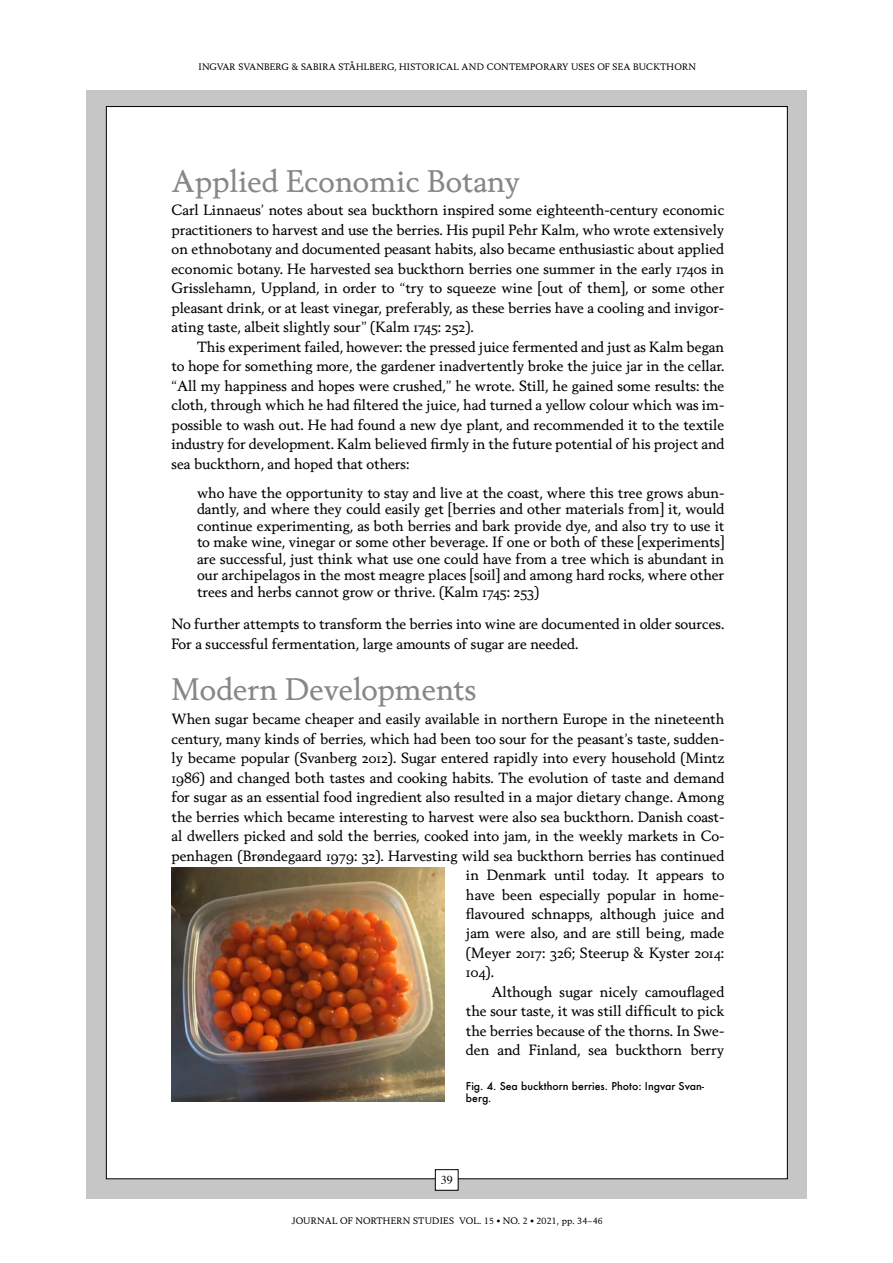
<style>
.page{position:relative;width:893px;height:1263px;background:#fff}
.page>*{position:absolute;margin:0;border:0;box-sizing:border-box;transform-origin:0 0}
.t1{font:30px "Berling Nova Text";color:#878787}
.t2{font:14.25px/19.5px "Berling Nova Text Regular Os F";color:#000;text-align:justify}
.t3{font:12px "Times";color:#000}
.t4{font:500 10.5px/12.6px "Futura";color:#000}
.t5{font:9px "Berling Nova Text Regular T";letter-spacing:.025em;color:#000}
</style>
<div class="page">
<div style="left:86px;top:91px;width:721px;height:1108px;background:#c6c6c6"></div>
<div style="left:106px;top:107px;width:681px;height:1072px;background:#fff"></div>
<div style="left:435px;top:1170px;width:23px;height:20px;background:#fff"></div>
<div style="left:435px;top:1169px;width:23px;height:21px;border:1px solid #000"></div>
<img style="left:171px;top:867px;width:274px;height:234px">
<p class="t5" style="left:199px;top:61px;width:499px">INGVAR SVANBERG &amp; SABIRA STÅHLBERG, HISTORICAL AND CONTEMPORARY USES OF SEA BUCKTHORN</p>
<h1 class="t1" style="left:171px;top:162px;width:350px">Applied Economic Botany</h1>
<p class="t2" style="left:171px;top:200px;width:554px">Carl Linnaeus’ notes about sea buckthorn inspired some eighteenth-century economic practitioners to harvest and use the berries. His pupil Pehr Kalm, who wrote extensively on ethnobotany and documented peasant habits, also became enthusiastic about applied economic botany. He harvested sea buckthorn berries one summer in the early 1740s in Grisslehamn, Uppland, in order to “try to squeeze wine [out of them], or some other pleasant drink, or at least vinegar, preferably, as these berries have a cooling and invigor&shy;ating taste, albeit slightly sour” (Kalm 1745: 252).</p>
<p class="t2" style="left:171px;top:337px;width:554px;text-indent:26px">This experiment failed, however: the pressed juice fermented and just as Kalm began to hope for something more, the gardener inadvertently broke the juice jar in the cellar. “All my happiness and hopes were crushed,” he wrote. Still, he gained some results: the cloth, through which he had filtered the juice, had turned a yellow colour which was im&shy;possible to wash out. He had found a new dye plant, and recommended it to the textile industry for development. Kalm believed firmly in the future potential of his project and sea buckthorn, and hoped that others:</p>
<p class="t2" style="left:197px;top:484px;width:529px;line-height:16.5px">who have the opportunity to stay and live at the coast, where this tree grows abun&shy;dantly, and where they could easily get [berries and other materials from] it, would continue experimenting, as both berries and bark provide dye, and also try to use it to make wine, vinegar or some other beverage. If one or both of these [experiments] are successful, just think what use one could have from a tree which is abundant in our archipelagos in the most meagre places [soil] and among hard rocks, where other trees and herbs cannot grow or thrive. (Kalm 1745: 253)</p>
<p class="t2" style="left:171px;top:614px;width:554px">No further attempts to transform the berries into wine are documented in older sources.<br>For a successful fermentation, large amounts of sugar are needed.</p>
<h1 class="t1" style="left:171px;top:670px;width:306px">Modern Developments</h1>
<p class="t2" style="left:171px;top:709px;width:554px">When sugar became cheaper and easily available in northern Europe in the nineteenth</p>
<p class="t2" style="left:171px;top:728px;width:554px">century, many kinds of berries, which had been too sour for the peasant’s taste, sudden-</p>
<p class="t2" style="left:171px;top:748px;width:554px">ly became popular (Svanberg 2012). Sugar entered rapidly into every household (Mintz</p>
<p class="t2" style="left:171px;top:767px;width:554px">1986) and changed both tastes and cooking habits. The evolution of taste and demand</p>
<p class="t2" style="left:171px;top:787px;width:554px">for sugar as an essential food ingredient also resulted in a major dietary change. Among</p>
<p class="t2" style="left:171px;top:806px;width:554px">the berries which became interesting to harvest were also sea buckthorn. Danish coast-</p>
<p class="t2" style="left:171px;top:826px;width:554px">al dwellers picked and sold the berries, cooked into jam, in the weekly markets in Co-</p>
<p class="t2" style="left:171px;top:845px;width:554px">penhagen (Brøndegaard 1979: 32). Harvesting wild sea buckthorn berries has continued</p>
<p class="t2" style="left:466px;top:865px;width:260px">in Denmark until today. It appears to</p>
<p class="t2" style="left:466px;top:884px;width:260px">have been especially popular in home-</p>
<p class="t2" style="left:466px;top:904px;width:260px">flavoured schnapps, although juice and</p>
<p class="t2" style="left:466px;top:923px;width:260px">jam were also, and are still being, made</p>
<p class="t2" style="left:466px;top:943px;width:260px">(Meyer 2017: 326; Steerup &amp; Kyster 2014:</p>
<p class="t2" style="left:466px;top:962px;width:30px">104).</p>
<p class="t2" style="left:491px;top:982px;width:234px">Although sugar nicely camouflaged</p>
<p class="t2" style="left:466px;top:1001px;width:260px">the sour taste, it was still difficult to pick</p>
<p class="t2" style="left:466px;top:1021px;width:260px">the berries because of the thorns. In Swe-</p>
<p class="t2" style="left:466px;top:1040px;width:260px">den and Finland, sea buckthorn berry</p>
<p class="t4" style="left:466px;top:1079px;width:240px">Fig. 4. Sea buckthorn berries. Photo: Ingvar Svan&shy;berg.</p>
<p class="t3" style="left:441px;top:1168px;width:13px">39</p>
<p class="t5" style="left:292px;top:1215px;width:313px">JOURNAL OF NORTHERN STUDIES VOL. 15 <sup>•</sup> NO. 2 <sup>•</sup> 2021, pp. 34–46</p>
</div>
